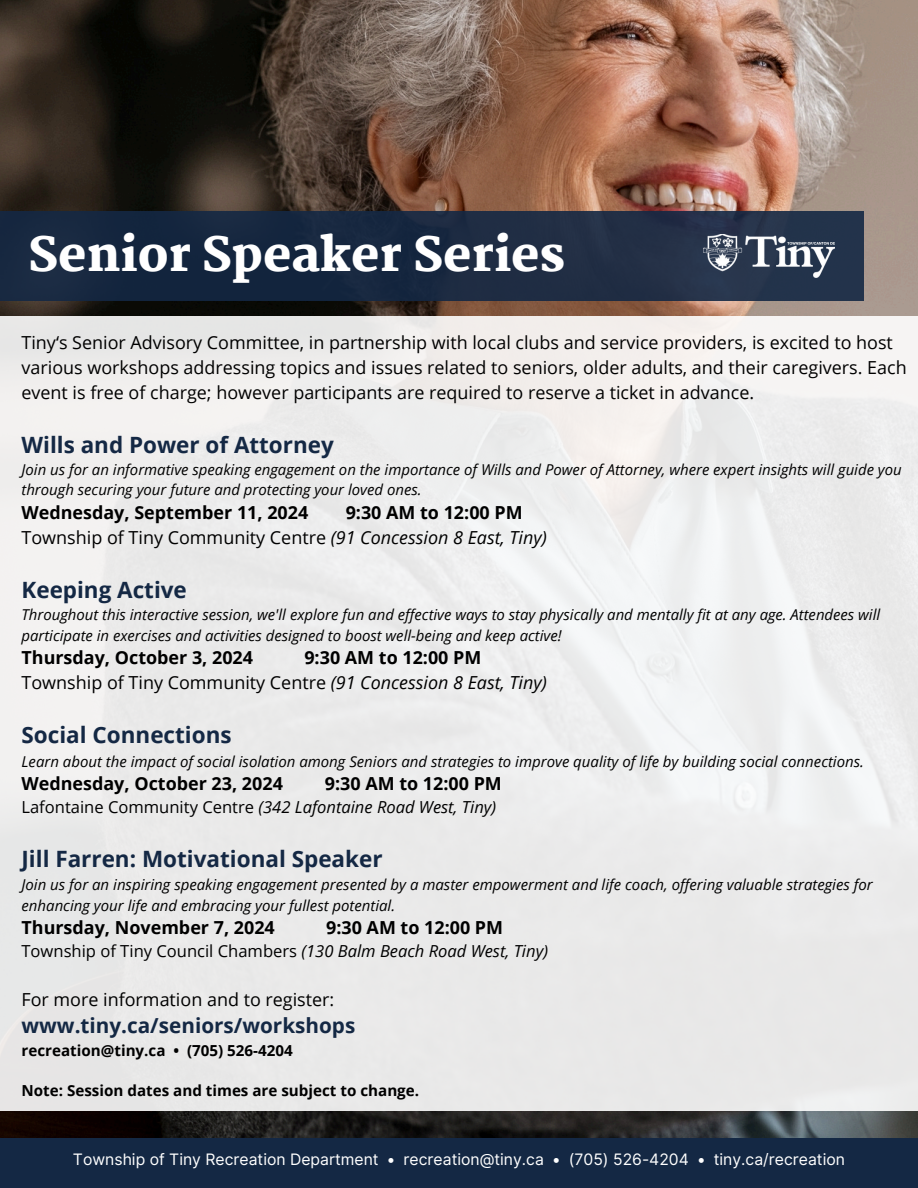
<style>
.page{position:relative;width:918px;height:1188px;background:#fff}
.page>*{position:absolute;margin:0;border:0;box-sizing:border-box;transform-origin:0 0}
.t1{font:800 47.25px "Martel";color:#fff}
.t2{font:700 22.5px "Open Sans";color:#142844}
.t3{font:700 20.7px "Open Sans";color:#142844}
.t4{font:18px/24.8px "Open Sans";color:#000}
.t5{font:700 18px "Open Sans";color:#000}
.t6{font:16.5px "Open Sans";color:#000}
.t7{font:italic 16.5px "Open Sans";color:#000}
.t8{font:15.75px "Inter";color:#fff}
.t9{font:700 15.15px "Open Sans";color:#000}
.t10{font:italic 15px/20.2px "Open Sans";color:#000}
.s1{font-style:italic}
.s2{font-style:normal}
</style>
<div class="page">
<img style="left:0;top:0;width:918px;height:1139px">
<div style="left:0;top:317px;width:918px;height:794px;background:#ebebeb"></div>
<div style="left:0;top:211px;width:864px;height:89px;background:#142844"></div>
<img style="left:703px;top:235px;width:132px;height:42px">
<div style="left:0;top:1139px;width:918px;height:49px;background:#142844"></div>
<p class="t1" style="left:28px;top:227px;width:539px">Senior Speaker Series</p>
<h2 class="t4" style="left:22px;top:330px;width:887px">Tiny‘s Senior Advisory Committee, in partnership with local clubs and service providers, is excited to host various workshops addressing topics and issues related to seniors, older adults, and their caregivers. Each event is free of charge; however participants are required to reserve a ticket in advance.</h2>
<p class="t2" style="left:22px;top:429px;width:314px">Wills and Power of Attorney</p>
<p class="t10" style="left:22px;top:459px;width:882px">Join us for an informative speaking engagement on the importance of Wills and Power of Attorney, where expert insights will guide you through securing your future and protecting your loved ones.</p>
<p class="t5" style="left:22px;top:500px;width:288px">Wednesday, September 11, 2024</p>
<p class="t5" style="left:346px;top:500px;width:178px">9:30 AM to 12:00 PM</p>
<p class="t4" style="left:22px;top:524px;width:527px">Township of Tiny Community Centre <span class="s1">(91 Concession 8 East, Tiny)</span></p>
<p class="t2" style="left:22px;top:574px;width:167px">Keeping Active</p>
<p class="t10" style="left:22px;top:604px;width:860px">Throughout this interactive session, we'll explore fun and effective ways to stay physically and mentally fit at any age. Attendees will participate in exercises and activities designed to boost well-being and keep active!</p>
<p class="t5" style="left:22px;top:645px;width:233px">Thursday, October 3, 2024</p>
<p class="t5" style="left:304px;top:645px;width:178px">9:30 AM to 12:00 PM</p>
<p class="t4" style="left:22px;top:670px;width:527px">Township of Tiny Community Centre <span class="s1">(91 Concession 8 East, Tiny)</span></p>
<p class="t2" style="left:22px;top:719px;width:212px">Social Connections</p>
<p class="t10" style="left:22px;top:751px;width:844px">Learn about the impact of social isolation among Seniors and strategies to improve quality of life by building social connections.</p>
<p class="t5" style="left:22px;top:771px;width:263px">Wednesday, October 23, 2024</p>
<p class="t5" style="left:325px;top:771px;width:178px">9:30 AM to 12:00 PM</p>
<p class="t7" style="left:22px;top:795px;width:476px"><span class="s2">Lafontaine Community Centre</span> (342 Lafontaine Road West, Tiny)</p>
<p class="t2" style="left:22px;top:843px;width:363px">Jill Farren: Motivational Speaker</p>
<p class="t10" style="left:22px;top:874px;width:853px">Join us for an inspiring speaking engagement presented by a master empowerment and life coach, offering valuable strategies for enhancing your life and embracing your fullest potential.</p>
<p class="t5" style="left:22px;top:915px;width:255px">Thursday, November 7, 2024</p>
<p class="t5" style="left:326px;top:915px;width:178px">9:30 AM to 12:00 PM</p>
<p class="t6" style="left:22px;top:939px;width:528px">Township of Tiny Council Chambers <span class="s1">(130 Balm Beach Road West, Tiny)</span></p>
<h2 class="t4" style="left:22px;top:987px;width:314px">For more information and to register:</h2>
<h2 class="t3" style="left:22px;top:1011px;width:335px">www.tiny.ca/seniors/workshops</h2>
<h2 class="t9" style="left:22px;top:1040px;width:273px">recreation@tiny.ca • (705) 526-4204</h2>
<h3 class="t9" style="left:22px;top:1080px;width:399px">Note: Session dates and times are subject to change.</h3>
<p class="t8" style="left:73px;top:1150px;width:774px">Township of Tiny Recreation Department • recreation@tiny.ca • (705) 526-4204 • tiny.ca/recreation</p>
</div>
